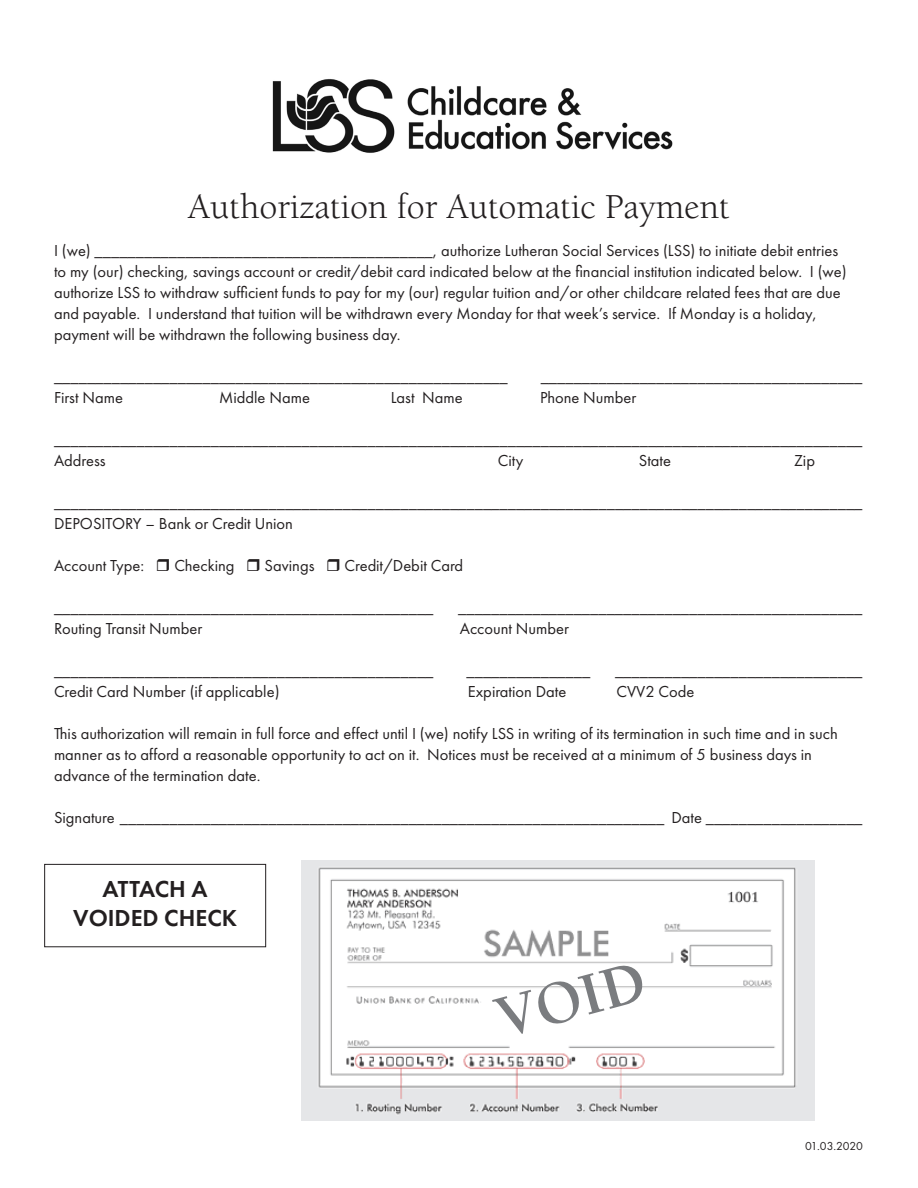
<style>
.page{position:relative;width:918px;height:1188px;background:#fff}
.page>*{position:absolute;margin:0;border:0;box-sizing:border-box;transform-origin:0 0}
.t1{font:700 61.5px "Berkeley";color:#7a7c7f}
.t2{font:36px "Berkeley";color:#231f20}
.t3{font:600 24px "Futura PT";color:#231f20}
.t4{font:16.5px/21px "Futura PT";color:#231f20}
.t5{font:12px "Futura PT";letter-spacing:-.025em;color:#231f20}
</style>
<div class="page">
<img style="left:272px;top:79px;width:401px;height:74px">
<div style="left:44px;top:864px;width:222px;height:83px;border:1px solid #231f20"></div>
<img style="left:301px;top:861px;width:513px;height:260px">
<p class="t2" style="left:188px;top:188px;width:543px">Authorization for Automatic Payment</p>
<p class="t4" style="left:54px;top:240px;width:786px">I (we) _________________________________________, authorize Lutheran Social Services (LSS) to initiate debit entries</p>
<p class="t4" style="left:54px;top:261px;width:794px">to my (our) checking, savings account or credit/debit card indicated below at the financial institution indicated below. I (we)</p>
<p class="t4" style="left:54px;top:282px;width:788px">authorize LSS to withdraw sufficient funds to pay for my (our) regular tuition and/or other childcare related fees that are due and payable. I understand that tuition will be withdrawn every Monday for that week’s service. If Monday is a holiday,</p>
<p class="t4" style="left:54px;top:324px;width:348px">payment will be withdrawn the following business day.</p>
<p class="t4" style="left:54px;top:366px;width:455px">_______________________________________________________</p>
<p class="t4" style="left:541px;top:366px;width:323px">_______________________________________</p>
<p class="t4" style="left:54px;top:387px;width:71px">First Name</p>
<p class="t4" style="left:219px;top:387px;width:92px">Middle Name</p>
<p class="t4" style="left:391px;top:387px;width:74px">Last Name</p>
<p class="t4" style="left:540px;top:387px;width:98px">Phone Number</p>
<p class="t4" style="left:54px;top:429px;width:810px">__________________________________________________________________________________________________</p>
<p class="t4" style="left:54px;top:450px;width:53px">Address</p>
<p class="t4" style="left:498px;top:450px;width:27px">City</p>
<p class="t4" style="left:639px;top:450px;width:34px">State</p>
<p class="t4" style="left:794px;top:450px;width:22px">Zip</p>
<p class="t4" style="left:54px;top:492px;width:810px">__________________________________________________________________________________________________</p>
<p class="t4" style="left:54px;top:513px;width:240px">DEPOSITORY – Bank or Credit Union</p>
<p class="t4" style="left:54px;top:555px;width:92px">Account Type:</p>
<p class="t4" style="left:174px;top:555px;width:62px">Checking</p>
<p class="t4" style="left:265px;top:555px;width:51px">Savings</p>
<p class="t4" style="left:345px;top:555px;width:120px">Credit/Debit Card</p>
<p class="t4" style="left:54px;top:597px;width:381px">______________________________________________</p>
<p class="t4" style="left:458px;top:597px;width:406px">_________________________________________________</p>
<p class="t4" style="left:54px;top:618px;width:150px">Routing Transit Number</p>
<p class="t4" style="left:460px;top:618px;width:111px">Account Number</p>
<p class="t4" style="left:54px;top:660px;width:381px">______________________________________________</p>
<p class="t4" style="left:467px;top:660px;width:125px">_______________</p>
<p class="t4" style="left:615px;top:660px;width:249px">______________________________</p>
<p class="t4" style="left:54px;top:681px;width:227px">Credit Card Number (if applicable)</p>
<p class="t4" style="left:468px;top:681px;width:100px">Expiration Date</p>
<p class="t4" style="left:616px;top:681px;width:80px">CVV2 Code</p>
<p class="t4" style="left:54px;top:723px;width:785px">This authorization will remain in full force and effect until I (we) notify LSS in writing of its termination in such time and in such manner as to afford a reasonable opportunity to act on it. Notices must be received at a minimum of 5 business days in</p>
<p class="t4" style="left:54px;top:765px;width:208px">advance of the termination date.</p>
<p class="t4" style="left:54px;top:807px;width:810px">Signature __________________________________________________________________ Date ___________________</p>
<p class="t3" style="left:103px;top:874px;width:107px">ATTACH A</p>
<p class="t3" style="left:73px;top:903px;width:165px">VOIDED CHECK</p>
<p class="t1" style="left:488px;top:988px;width:154px;rotate:-15deg">VOID</p>
<p class="t5" style="left:805px;top:1139px;width:59px">01.03.2020</p>
</div>
